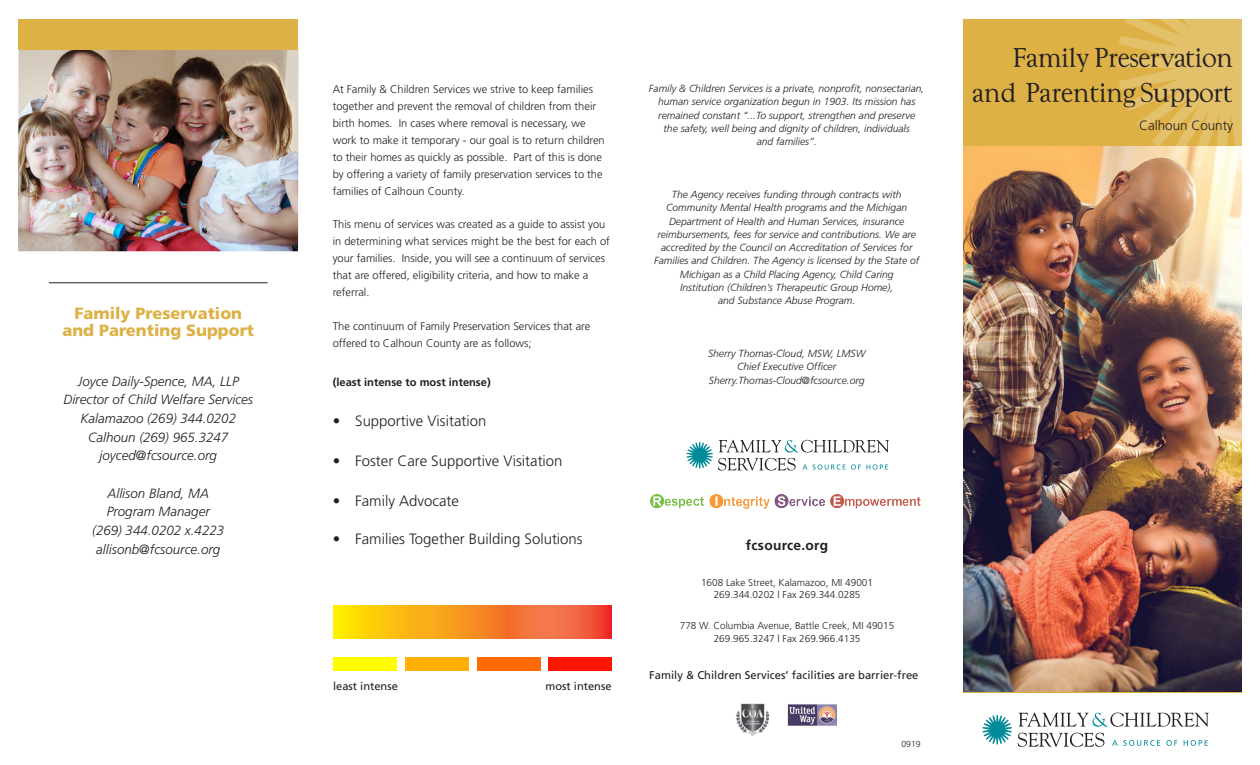
<style>
.page{position:relative;width:1260px;height:765px;background:#fff}
.page>*{position:absolute;margin:0;border:0;box-sizing:border-box;transform-origin:0 0}
.t1{font:24.12px "Goudy";letter-spacing:-.02em;color:#231f20}
.t2{font:900 16.25px "Frutiger";color:#ddb146}
.t3{font:300 15px "Frutiger";color:#231f20}
.t4{font:700 13.75px "Frutiger";letter-spacing:.02em;color:#231f20}
.t5{font:italic 300 13.38px "Frutiger CE";color:#231f20}
.t6{font:300 13.38px "Frutiger";color:#231f20}
.t7{font:11.25px "Frutiger";color:#231f20}
.t8{font:300 11.12px/17px "Frutiger";color:#231f20}
.t9{font:700 11.12px "Frutiger";color:#231f20}
.t10{font:11.12px "Frutiger";color:#231f20}
.t11{font:italic 300 10.25px/13.2px "Frutiger CE";color:#231f20;text-align:center}
.t12{font:300 10px "Frutiger";color:#231f20}
.t13{font:300 8.75px "Frutiger";color:#231f20}
</style>
<div class="page">
<div style="left:963px;top:19px;width:279px;height:673px;background:#ddb146"></div>
<img style="left:963px;top:146px;width:279px;height:545px">
<svg style="left:1117px;top:19px;width:125px;height:153px"></svg>
<svg style="left:1018px;top:712px;width:191px;height:35px"></svg>
<svg style="left:983px;top:715px;width:29px;height:29px"></svg>
<img style="left:18px;top:49px;width:281px;height:202px">
<hr style="left:49px;top:282px;width:219px;height:1px;background:#231f20">
<div style="left:18px;top:19px;width:280px;height:31px;background:#ddb146"></div>
<img style="left:736px;top:703px;width:34px;height:32px">
<img style="left:787px;top:704px;width:50px;height:22px">
<div style="left:333px;top:657px;width:64px;height:13px;background:#fffd00"></div>
<div style="left:405px;top:657px;width:63px;height:13px;background:#ffb001"></div>
<div style="left:477px;top:657px;width:63px;height:14px;background:#ff6b01"></div>
<div style="left:548px;top:657px;width:64px;height:14px;background:#fe1600"></div>
<svg style="left:333px;top:606px;width:279px;height:33px;background:#f79324"></svg>
<svg style="left:687px;top:440px;width:202px;height:31px"></svg>
<img style="left:651px;top:494px;width:270px;height:15px">
<p class="t2" style="left:74px;top:303px;width:169px">Family Preservation</p>
<p class="t2" style="left:62px;top:320px;width:193px">and Parenting Support</p>
<p class="t5" style="left:78px;top:373px;width:162px">Joyce Daily-Spence, MA, LLP</p>
<p class="t5" style="left:63px;top:392px;width:191px">Director of Child Welfare Services</p>
<p class="t5" style="left:80px;top:410px;width:157px">Kalamazoo (269) 344.0202</p>
<p class="t5" style="left:88px;top:429px;width:142px">Calhoun (269) 965.3247</p>
<p class="t5" style="left:100px;top:448px;width:119px">joyced@fcsource.org</p>
<p class="t5" style="left:108px;top:485px;width:103px">Allison Bland, MA</p>
<p class="t5" style="left:107px;top:504px;width:105px">Program Manager</p>
<p class="t5" style="left:92px;top:522px;width:133px">(269) 344.0202 x.4223</p>
<p class="t5" style="left:96px;top:541px;width:126px">allisonb@fcsource.org</p>
<p class="t8" style="left:333px;top:80px;width:274px">At Family &amp; Children Services we strive to keep families together and prevent the removal of children from their birth homes. In cases where removal is necessary, we work to make it temporary - our goal is to return children to their homes as quickly as possible. Part of this is done by offering a variety of family preservation services to the families of Calhoun County.</p>
<p class="t8" style="left:333px;top:216px;width:279px">This menu of services was created as a guide to assist you in determining what services might be the best for each of your families. Inside, you will see a continuum of services that are offered, eligibility criteria, and how to make a referral.</p>
<p class="t8" style="left:333px;top:317px;width:259px">The continuum of Family Preservation Services that are offered to Calhoun County are as follows;</p>
<p class="t9" style="left:333px;top:376px;width:160px">(least intense to most intense)</p>
<p class="t3" style="left:333px;top:413px;width:155px">• Supportive Visitation</p>
<p class="t3" style="left:333px;top:452px;width:231px">• Foster Care Supportive Visitation</p>
<p class="t3" style="left:333px;top:492px;width:128px">• Family Advocate</p>
<p class="t3" style="left:333px;top:531px;width:252px">• Families Together Building Solutions</p>
<p class="t10" style="left:333px;top:679px;width:66px">least intense</p>
<p class="t10" style="left:546px;top:679px;width:68px">most intense</p>
<p class="t11" style="left:649px;top:82px;width:277px">Family &amp; Children Services is a private, nonprofit, nonsectarian, human service organization begun in 1903. Its mission has</p>
<p class="t11" style="left:658px;top:108px;width:258px">remained constant “...To support, strengthen and preserve</p>
<p class="t11" style="left:664px;top:122px;width:248px">the safety, well being and dignity of children, individuals</p>
<p class="t11" style="left:757px;top:135px;width:62px">and families”.</p>
<p class="t11" style="left:672px;top:188px;width:231px">The Agency receives funding through contracts with</p>
<p class="t11" style="left:666px;top:201px;width:242px">Community Mental Health programs and the Michigan</p>
<p class="t11" style="left:669px;top:214px;width:237px">Department of Health and Human Services, insurance</p>
<p class="t11" style="left:657px;top:228px;width:260px">reimbursements, fees for service and contributions. We are</p>
<p class="t11" style="left:661px;top:241px;width:253px">accredited by the Council on Accreditation of Services for</p>
<p class="t11" style="left:654px;top:254px;width:267px">Families and Children. The Agency is licensed by the State of<br>Michigan as a Child Placing Agency, Child Caring</p>
<p class="t11" style="left:680px;top:281px;width:214px">Institution (Children’s Therapeutic Group Home),</p>
<p class="t11" style="left:718px;top:294px;width:139px">and Substance Abuse Program.</p>
<p class="t11" style="left:708px;top:347px;width:159px">Sherry Thomas-Cloud, MSW, LMSW</p>
<p class="t11" style="left:737px;top:360px;width:100px">Chief Executive Officer</p>
<p class="t11" style="left:709px;top:373px;width:157px">Sherry.Thomas-Cloud@fcsource.org</p>
<p class="t4" style="left:746px;top:537px;width:84px">fcsource.org</p>
<p class="t12" style="left:701px;top:577px;width:174px">1608 Lake Street, Kalamazoo, MI 49001</p>
<p class="t12" style="left:714px;top:589px;width:148px">269.344.0202 | Fax 269.344.0285</p>
<p class="t12" style="left:680px;top:620px;width:216px">778 W. Columbia Avenue, Battle Creek, MI 49015</p>
<p class="t12" style="left:714px;top:632px;width:148px">269.965.3247 | Fax 269.966.4135</p>
<p class="t7" style="left:649px;top:668px;width:271px">Family &amp; Children Services’ facilities are barrier-free</p>
<p class="t13" style="left:901px;top:739px;width:21px">0919</p>
<p class="t1" style="left:1013px;top:42px;width:222px">Family Preservation</p>
<p class="t1" style="left:972px;top:77px;width:263px">and Parenting Support</p>
<p class="t6" style="left:1139px;top:118px;width:95px">Calhoun County</p>
</div>
